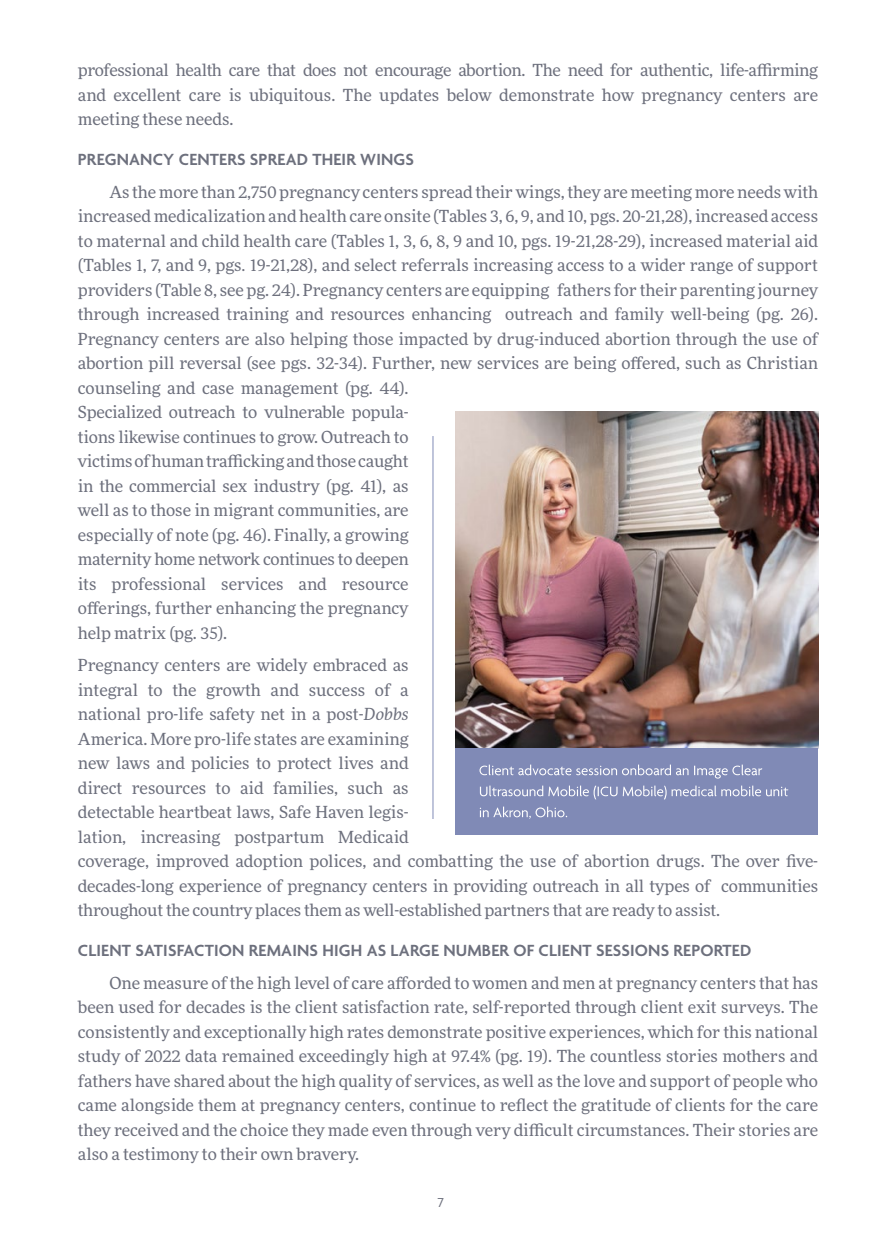
<style>
.page{position:relative;width:882px;height:1260px;background:#fff}
.page>*{position:absolute;margin:0;border:0;box-sizing:border-box;transform-origin:0 0}
.t1{font:600 17.5px "Agenda";letter-spacing:.01em;color:#6d707d}
.t2{font:16.62px/24.5px "More Pro";color:#6d707d;text-align:justify}
.t3{font:14px "Agenda";color:#6d707d}
.s1{font-style:italic}
</style>
<div class="page">
<hr style="left:433px;top:436px;width:1px;height:383px;background:#808ab6">
<img style="left:456px;top:412px;width:362px;height:336px">
<div style="left:456px;top:748px;width:362px;height:87px;background:#808ab6"></div>
<svg style="left:480px;top:807px;width:87px;height:12px"></svg>
<svg style="left:480px;top:786px;width:308px;height:14px"></svg>
<svg style="left:479px;top:765px;width:283px;height:14px"></svg>
<p class="t2" style="left:78px;top:57px;width:742px">professional health care that does not encourage abortion. The need for authentic, life-affirming and excellent care is ubiquitous. The updates below demonstrate how pregnancy centers are meeting these needs.</p>
<p class="t1" style="left:78px;top:150px;width:338px">PREGNANCY CENTERS SPREAD THEIR WINGS</p>
<p class="t2" style="left:78px;top:179px;width:742px;text-align:left;text-indent:32px">As the more than 2,750 pregnancy centers spread their wings, they are meeting more needs with increased medicalization and health care onsite (Tables 3, 6, 9, and 10, pgs. 20-21,28), increased access to maternal and child health care (Tables 1, 3, 6, 8, 9 and 10, pgs. 19-21,28-29), increased material aid (Tables 1, 7, and 9, pgs<span class="s1">.</span> 19-21,28), and select referrals increasing access to a wider range of support providers (Table 8, see pg. 24). Pregnancy centers are equipping fathers for their parenting journey through increased training and resources enhancing outreach and family well-being (pg. 26).<br>Pregnancy centers are also helping those impacted by drug-induced abortion through the use of abortion pill reversal (see pgs. 32-34). Further, new services are being offered, such as Christian counseling and case management (pg. 44).<br>Specialized outreach to vulnerable popula-<br>tions likewise continues to grow. Outreach to<br>victims of human trafficking and those caught<br>in the commercial sex industry (pg. 41), as<br>well as to those in migrant communities, are<br>especially of note (pg. 46). Finally, a growing<br>maternity home network continues to deepen<br>its professional services and resource<br>offerings, further enhancing the pregnancy<br>help matrix (pg. 35).</p>
<p class="t2" style="left:78px;top:652px;width:742px;text-align:left">Pregnancy centers are widely embraced as<br>integral to the growth and success of a<br>national pro-life safety net in a post-<span class="s1">Dobbs<br></span>America. More pro-life states are examining<br>new laws and policies to protect lives and<br>direct resources to aid families, such as<br>detectable heartbeat laws, Safe Haven legis-<br>lation, increasing postpartum Medicaid<br>coverage, improved adoption polices, and combatting the use of abortion drugs. The over five&shy;decades-long experience of pregnancy centers in providing outreach in all types of communities throughout the country places them as well-established partners that are ready to assist.</p>
<p class="t1" style="left:78px;top:941px;width:675px">CLIENT SATISFACTION REMAINS HIGH AS LARGE NUMBER OF CLIENT SESSIONS REPORTED</p>
<p class="t2" style="left:78px;top:970px;width:742px;text-indent:32px">One measure of the high level of care afforded to women and men at pregnancy centers that has been used for decades is the client satisfaction rate, self-reported through client exit surveys. The consistently and exceptionally high rates demonstrate positive experiences, which for this national study of 2022 data remained exceedingly high at 97.4% (pg. 19). The countless stories mothers and fathers have shared about the high quality of services, as well as the love and support of people who came alongside them at pregnancy centers, continue to reflect the gratitude of clients for the care they received and the choice they made even through very difficult circumstances. Their stories are also a testimony to their own bravery.</p>
<p class="t3" style="left:438px;top:1195px;width:8px">7</p>
</div>
